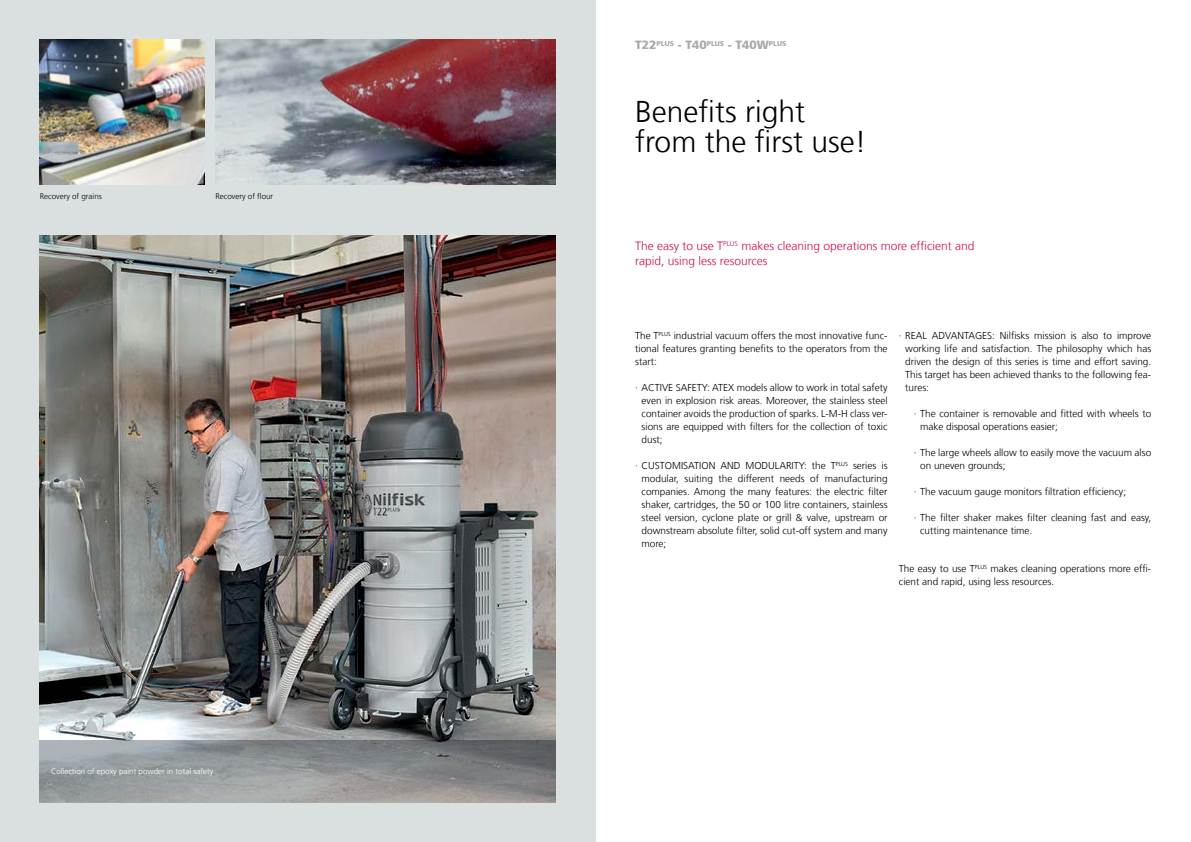
<style>
.page{position:relative;width:1191px;height:842px;background:#fff}
.page>*{position:absolute;margin:0;border:0;box-sizing:border-box;transform-origin:0 0}
.t1{font:300 30px/30px "Frutiger LT Com";color:#000}
.t2{font:300 12px/15px "Frutiger LT Com";color:#ce0f46}
.t3{font:900 12px "Frutiger LT Com";color:#a7a9ac}
.t4{font:300 10px/13px "Frutiger LT Com";color:#000;text-align:justify}
.t5{font:300 8px "Frutiger LT Com";color:#fff}
.t6{font:300 8px "Frutiger LT Com";color:#000}
</style>
<div class="page">
<div style="left:0;top:0;width:595px;height:842px;background:#dae0e0"></div>
<img style="left:215px;top:40px;width:341px;height:144px">
<img style="left:40px;top:40px;width:164px;height:144px">
<img style="left:40px;top:235px;width:516px;height:505px">
<svg style="left:40px;top:740px;width:516px;height:62px;background:#8e9193"></svg>
<p class="t6" style="left:40px;top:191px;width:64px">Recovery of grains</p>
<p class="t6" style="left:215px;top:191px;width:59px">Recovery of flour</p>
<p class="t5" style="left:51px;top:767px;width:164px">Collection of epoxy paint powder in total safety</p>
<p class="t3" style="left:635px;top:37px;width:153px">T22<sup>PLUS</sup> - T40<sup>PLUS</sup> - T40W<sup>PLUS</sup></p>
<h1 class="t1" style="left:635px;top:97px;width:233px">Benefits right from the first use!</h1>
<p class="t2" style="left:635px;top:238px;width:341px">The easy to use T<sup>PLUS</sup> makes cleaning operations more efficient and rapid, using less resources</p>
<p class="t4" style="left:635px;top:329px;width:254px">The T<sup>PLUS</sup> industrial vacuum offers the most innovative func&shy;tional features granting benefits to the operators from the start:</p>
<p class="t4" style="left:641px;top:381px;width:247px;text-indent:-6px">· ACTIVE SAFETY: ATEX models allow to work in total safety even in explosion risk areas. Moreover, the stainless steel container avoids the production of sparks. L-M-H class ver&shy;sions are equipped with filters for the collection of toxic dust;</p>
<p class="t4" style="left:641px;top:459px;width:247px;text-indent:-6px">· CUSTOMISATION AND MODULARITY: the T<sup>PLUS</sup> series is modular, suiting the different needs of manufacturing companies. Among the many features: the electric filter shaker, cartridges, the 50 or 100 litre containers, stainless steel version, cyclone plate or grill &amp; valve, upstream or downstream absolute filter, solid cut-off system and many more;</p>
<p class="t4" style="left:905px;top:329px;width:247px;text-indent:-6px">· REAL ADVANTAGES: Nilfisks mission is also to improve working life and satisfaction. The philosophy which has driven the design of this series is time and effort saving.<br>This target has been achieved thanks to the following fea&shy;tures:</p>
<p class="t4" style="left:920px;top:407px;width:233px;text-indent:-6px">· The container is removable and fitted with wheels to make disposal operations easier;</p>
<p class="t4" style="left:920px;top:446px;width:233px;text-indent:-6px">· The large wheels allow to easily move the vacuum also on uneven grounds;</p>
<p class="t4" style="left:913px;top:485px;width:214px">· The vacuum gauge monitors filtration efficiency;</p>
<p class="t4" style="left:920px;top:511px;width:232px;text-indent:-6px">· The filter shaker makes filter cleaning fast and easy, cutting maintenance time.</p>
<p class="t4" style="left:899px;top:562px;width:254px">The easy to use T<sup>PLUS</sup> makes cleaning operations more effi&shy;cient and rapid, using less resources.</p>
</div>
